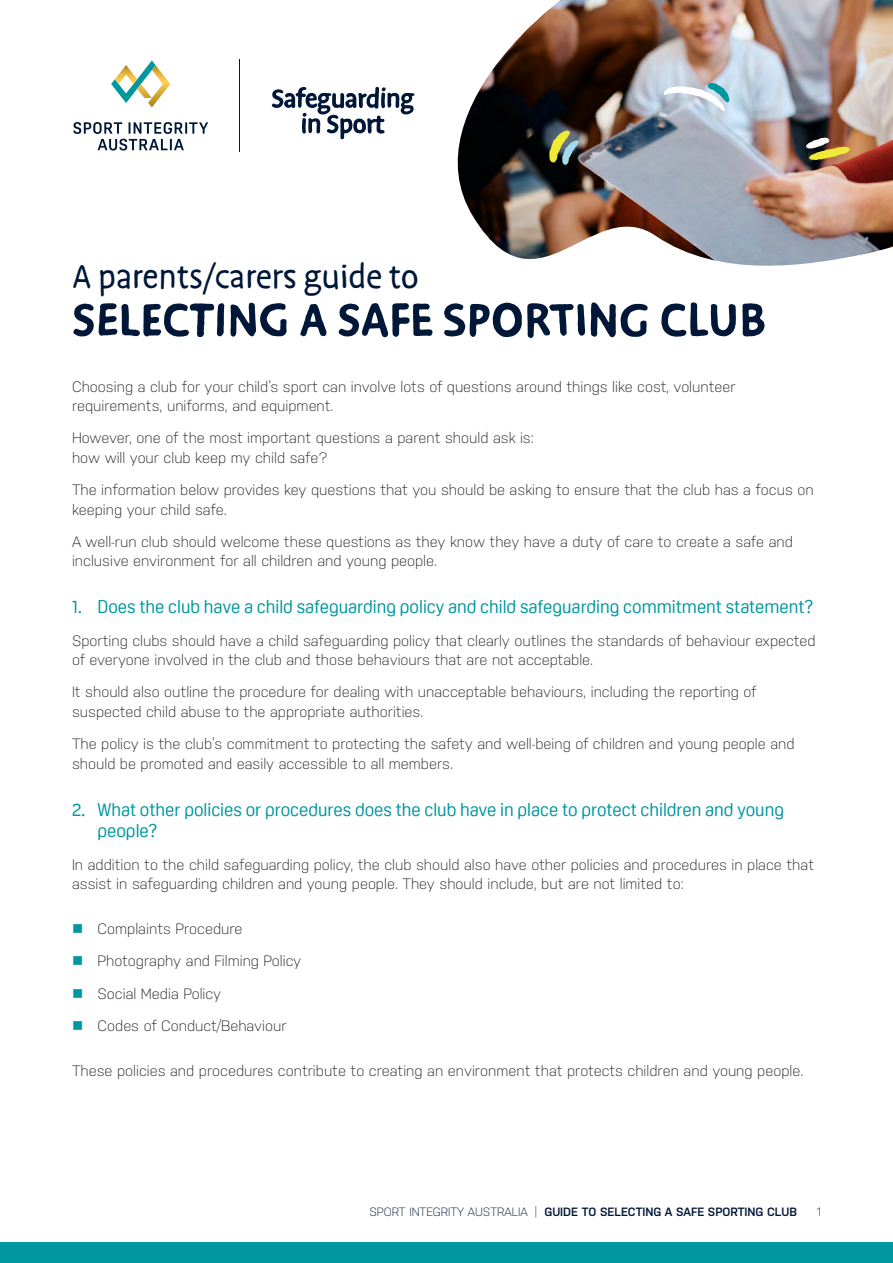
<style>
.page{position:relative;width:893px;height:1263px;background:#fff}
.page>*{position:absolute;margin:0;border:0;box-sizing:border-box;transform-origin:0 0}
.t1{font:700 52.5px "Duper";letter-spacing:.01em;color:#001738}
.t2{font:37.5px "Duper";color:#001738}
.t3{font:18px/21.6px "Oscine";color:#0097a0}
.t4{font:300 15px/19.5px "Nudista";color:#292220}
.t5{font:600 12px "Nudista";color:#001738}
.t6{font:300 12px "Nudista";color:#001738}
.s1{font-weight:300}
</style>
<div class="page">
<svg style="left:73px;top:122px;width:135px;height:29px"></svg>
<hr style="left:240px;top:59px;width:1px;height:93px;background:#001738">
<svg style="left:272px;top:87px;width:142px;height:52px"></svg>
<svg style="left:111px;top:60px;width:59px;height:48px"></svg>
<img style="left:457px;top:0;width:436px;height:266px">
<svg style="left:664px;top:83px;width:65px;height:29px"></svg>
<svg style="left:549px;top:130px;width:30px;height:35px"></svg>
<svg style="left:806px;top:138px;width:44px;height:22px"></svg>
<div style="left:0;top:1242px;width:893px;height:21px;background:#0097a0"></div>
<h2 class="t2" style="left:72px;top:256px;width:348px">A parents/carers guide to</h2>
<h1 class="t1" style="left:72px;top:289px;width:695px">SELECTING A SAFE SPORTING CLUB</h1>
<p class="t4" style="left:72px;top:376px;width:665px">Choosing a club for your child’s sport can involve lots of questions around things like cost, volunteer requirements, uniforms, and equipment.</p>
<p class="t4" style="left:72px;top:428px;width:463px">However, one of the most important questions a parent should ask is: how will your club keep my child safe?</p>
<p class="t4" style="left:72px;top:480px;width:743px">The information below provides key questions that you should be asking to ensure that the club has a focus on keeping your child safe.</p>
<p class="t4" style="left:72px;top:532px;width:722px">A well-run club should welcome these questions as they know they have a duty of care to create a safe and inclusive environment for all children and young people.</p>
<p class="t3" style="left:72px;top:596px;width:743px">1. Does the club have a child safeguarding policy and child safeguarding commitment statement?</p>
<p class="t4" style="left:72px;top:630px;width:745px">Sporting clubs should have a child safeguarding policy that clearly outlines the standards of behaviour expected of everyone involved in the club and those behaviours that are not acceptable.</p>
<p class="t4" style="left:72px;top:682px;width:686px">It should also outline the procedure for dealing with unacceptable behaviours, including the reporting of suspected child abuse to the appropriate authorities.</p>
<p class="t4" style="left:72px;top:734px;width:724px">The policy is the club’s commitment to protecting the safety and well-being of children and young people and should be promoted and easily accessible to all members.</p>
<p class="t3" style="left:98px;top:799px;width:688px;text-indent:-26px">2. What other policies or procedures does the club have in place to protect children and young people?</p>
<p class="t4" style="left:72px;top:854px;width:744px">In addition to the child safeguarding policy, the club should also have other policies and procedures in place that assist in safeguarding children and young people. They should include, but are not limited to:</p>
<p class="t4" style="left:98px;top:913px;width:205px;line-height:32.2px">Complaints Procedure<br>Photography and Filming Policy<br>Social Media Policy<br>Codes of Conduct/Behaviour</p>
<p class="t4" style="left:72px;top:1061px;width:733px">These policies and procedures contribute to creating an environment that protects children and young people.</p>
<p class="t5" style="left:369px;top:1205px;width:429px"><span class="s1">SPORT INTEGRITY AUSTRALIA |</span> GUIDE TO SELECTING A SAFE SPORTING CLUB</p>
<p class="t6" style="left:817px;top:1205px;width:6px">1</p>
</div>
